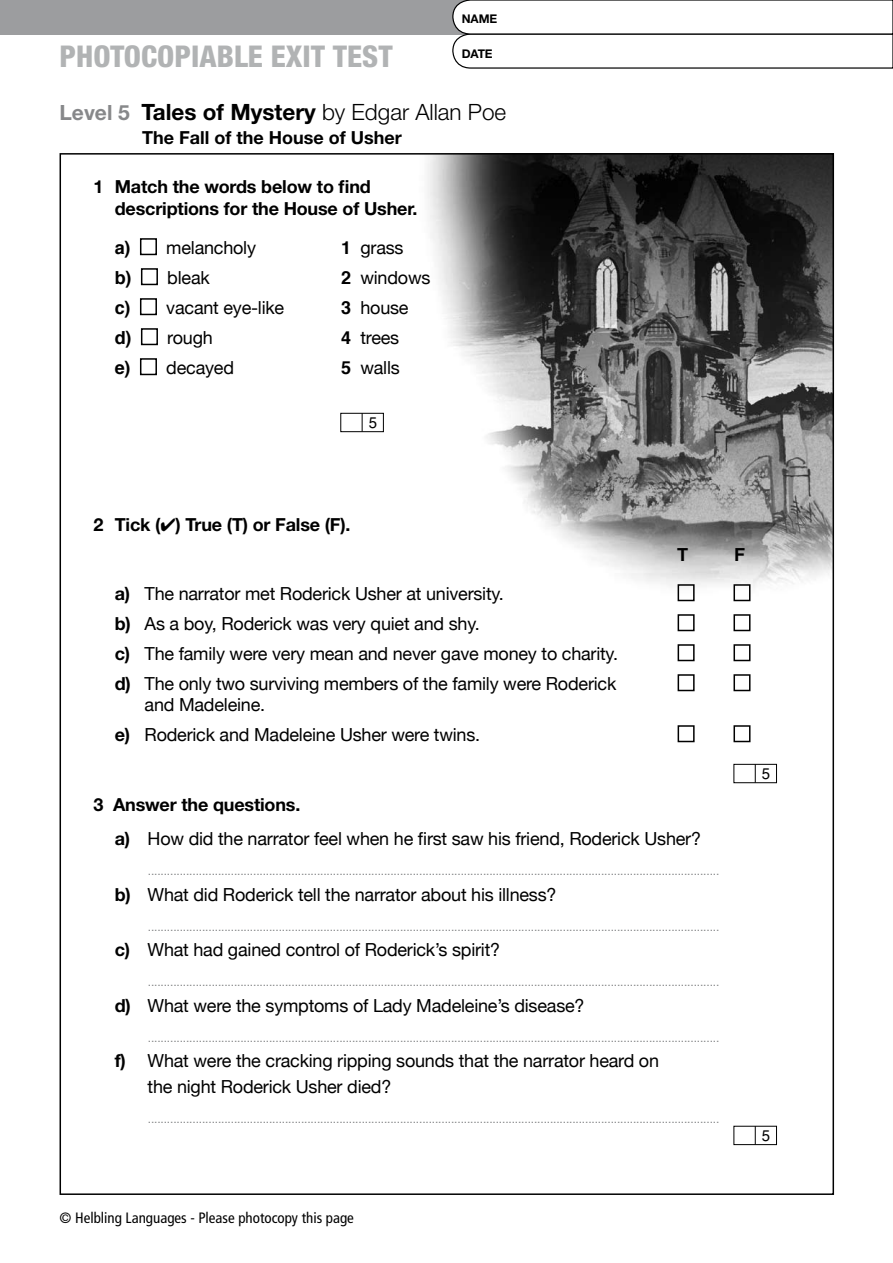
<style>
.page{position:relative;width:893px;height:1263px;background:#fff}
.page>*{position:absolute;margin:0;border:0;box-sizing:border-box;transform-origin:0 0}
.t1{font:800 condensed 30px "Helvetica Neue";color:#b1b3b4}
.t2{font:300 22.5px "Helvetica Neue";color:#000}
.t3{font:18px/30px "Helvetica Neue";letter-spacing:-.01em;color:#000}
.t4{font:700 18px/22.5px "Helvetica Neue";letter-spacing:-.01em;color:#000}
.t5{font:700 18px "Helvetica";color:#000}
.t6{font:condensed 15px "Frutiger";color:#000}
.t7{font:15px "Helvetica";color:#000}
.t8{font:12px "Helvetica";color:#87888a}
.t9{font:700 12px "Helvetica Neue";letter-spacing:-.015em;color:#000}
.s1{font-weight:700;font-size:21px;color:#87888a}
.s2{font-weight:700}
.s3{font-family:"Helvetica";font-weight:700}
</style>
<div class="page">
<div style="left:0;top:0;width:893px;height:34px;background:#9c9d9f"></div>
<img style="left:427px;top:156px;width:404px;height:476px">
<div style="left:140px;top:238px;width:17px;height:17px;border:2px solid #000"></div>
<div style="left:141px;top:268px;width:17px;height:17px;border:2px solid #000"></div>
<div style="left:140px;top:298px;width:17px;height:17px;border:2px solid #000"></div>
<div style="left:141px;top:328px;width:17px;height:17px;border:2px solid #000"></div>
<div style="left:140px;top:358px;width:17px;height:17px;border:2px solid #000"></div>
<div style="left:678px;top:584px;width:17px;height:17px;border:2px solid #000"></div>
<div style="left:733px;top:584px;width:17px;height:17px;border:2px solid #000"></div>
<div style="left:678px;top:614px;width:17px;height:17px;border:2px solid #000"></div>
<div style="left:733px;top:614px;width:17px;height:17px;border:2px solid #000"></div>
<div style="left:678px;top:644px;width:17px;height:17px;border:2px solid #000"></div>
<div style="left:733px;top:644px;width:17px;height:17px;border:2px solid #000"></div>
<div style="left:678px;top:674px;width:17px;height:17px;border:2px solid #000"></div>
<div style="left:733px;top:674px;width:17px;height:17px;border:2px solid #000"></div>
<div style="left:678px;top:725px;width:17px;height:17px;border:2px solid #000"></div>
<div style="left:733px;top:725px;width:17px;height:17px;border:2px solid #000"></div>
<svg style="left:452px;top:0;width:441px;height:69px"></svg>
<div style="left:733px;top:1126px;width:44px;height:19px;border:1px solid #000"></div>
<svg style="left:755px;top:1126px;width:1px;height:18px"></svg>
<div style="left:733px;top:764px;width:44px;height:19px;border:1px solid #000"></div>
<svg style="left:755px;top:764px;width:1px;height:19px"></svg>
<div style="left:340px;top:413px;width:44px;height:19px;border:1px solid #000"></div>
<svg style="left:362px;top:413px;width:1px;height:19px"></svg>
<p class="t9" style="left:462px;top:11px;width:37px">Nam e</p>
<p class="t9" style="left:462px;top:46px;width:31px">DATE</p>
<h1 class="t1" style="left:60px;top:38px;width:335px">PHOTOCOPIABLE EXIT TEST</h1>
<h2 class="t2" style="left:60px;top:98px;width:448px"><span class="s1">Level 5</span> <span class="s2">Tales of Mystery</span> by Edgar Allan Poe</h2>
<h3 class="t4" style="left:142px;top:126px;width:261px">The Fall of the House of Usher</h3>
<h3 class="t4" style="left:115px;top:175px;width:304px;text-indent:-21px">1 Match the words below to find descriptions for the House of Usher.</h3>
<h3 class="t3" style="left:115px;top:232px;width:143px"><span class="s3">a)</span> melancholy</h3>
<h3 class="t3" style="left:341px;top:232px;width:64px"><span class="s3">1</span> grass</h3>
<h3 class="t3" style="left:115px;top:262px;width:96px"><span class="s3">b)</span> bleak</h3>
<h3 class="t3" style="left:341px;top:262px;width:91px"><span class="s3">2</span> windows</h3>
<h3 class="t3" style="left:115px;top:292px;width:171px"><span class="s3">c)</span> vacant eye-like</h3>
<h3 class="t3" style="left:341px;top:292px;width:69px"><span class="s3">3</span> house</h3>
<h3 class="t3" style="left:115px;top:322px;width:99px"><span class="s3">d)</span> rough</h3>
<h3 class="t3" style="left:341px;top:322px;width:60px"><span class="s3">4</span> trees</h3>
<h3 class="t3" style="left:115px;top:352px;width:121px"><span class="s3">e)</span> decayed</h3>
<h3 class="t3" style="left:341px;top:352px;width:60px"><span class="s3">5</span> walls</h3>
<p class="t7" style="left:369px;top:414px;width:10px">5</p>
<h3 class="t4" style="left:94px;top:513px;width:259px">2 Tick (✔) True (T) or False (F).</h3>
<h3 class="t3" style="left:115px;top:578px;width:505px"><span class="s2">a)</span> The narrator met Roderick Usher at university.<br><span class="s2">b)</span> As a boy, Roderick was very quiet and shy.<br><span class="s2">c)</span> The family were very mean and never gave money to charity. <span class="s2">d)</span> The only two surviving members of the family were Roderick</h3>
<h3 class="t3" style="left:115px;top:689px;width:367px;text-indent:30px">and Madeleine.<br><span class="s2">e)</span> Roderick and Madeleine Usher were twins.</h3>
<h3 class="t5" style="left:677px;top:540px;width:12px">T</h3>
<h3 class="t5" style="left:734px;top:540px;width:12px">F</h3>
<h3 class="t3" style="left:115px;top:787px;width:588px;line-height:34px;text-indent:-21px"><span class="s2">3 Answer the questions.<br>a)</span> How did the narrator feel when he first saw his friend, Roderick Usher?</h3>
<p class="t8" style="left:148px;top:864px;width:573px">...................................................................................................................................................................................</p>
<h3 class="t3" style="left:115px;top:879px;width:443px"><span class="s2">b)</span> What did Roderick tell the narrator about his illness?</h3>
<p class="t8" style="left:148px;top:919px;width:573px">...................................................................................................................................................................................</p>
<h3 class="t3" style="left:115px;top:935px;width:387px"><span class="s2">c)</span> What had gained control of Roderick’s spirit?</h3>
<p class="t8" style="left:148px;top:975px;width:573px">...................................................................................................................................................................................</p>
<h3 class="t3" style="left:115px;top:990px;width:471px"><span class="s2">d)</span> What were the symptoms of Lady Madeleine’s disease?</h3>
<p class="t8" style="left:148px;top:1030px;width:573px">...................................................................................................................................................................................</p>
<h3 class="t3" style="left:148px;top:1048px;width:513px;line-height:25.5px;text-indent:-33px"><span class="s2">f)</span> What were the cracking ripping sounds that the narrator heard on the night Roderick Usher died?</h3>
<p class="t8" style="left:148px;top:1111px;width:573px">...................................................................................................................................................................................</p>
<p class="t7" style="left:762px;top:765px;width:10px">5</p>
<p class="t7" style="left:762px;top:1127px;width:10px">5</p>
<p class="t6" style="left:60px;top:1209px;width:296px">© Helbling Languages - Please photocopy this page</p>
</div>
